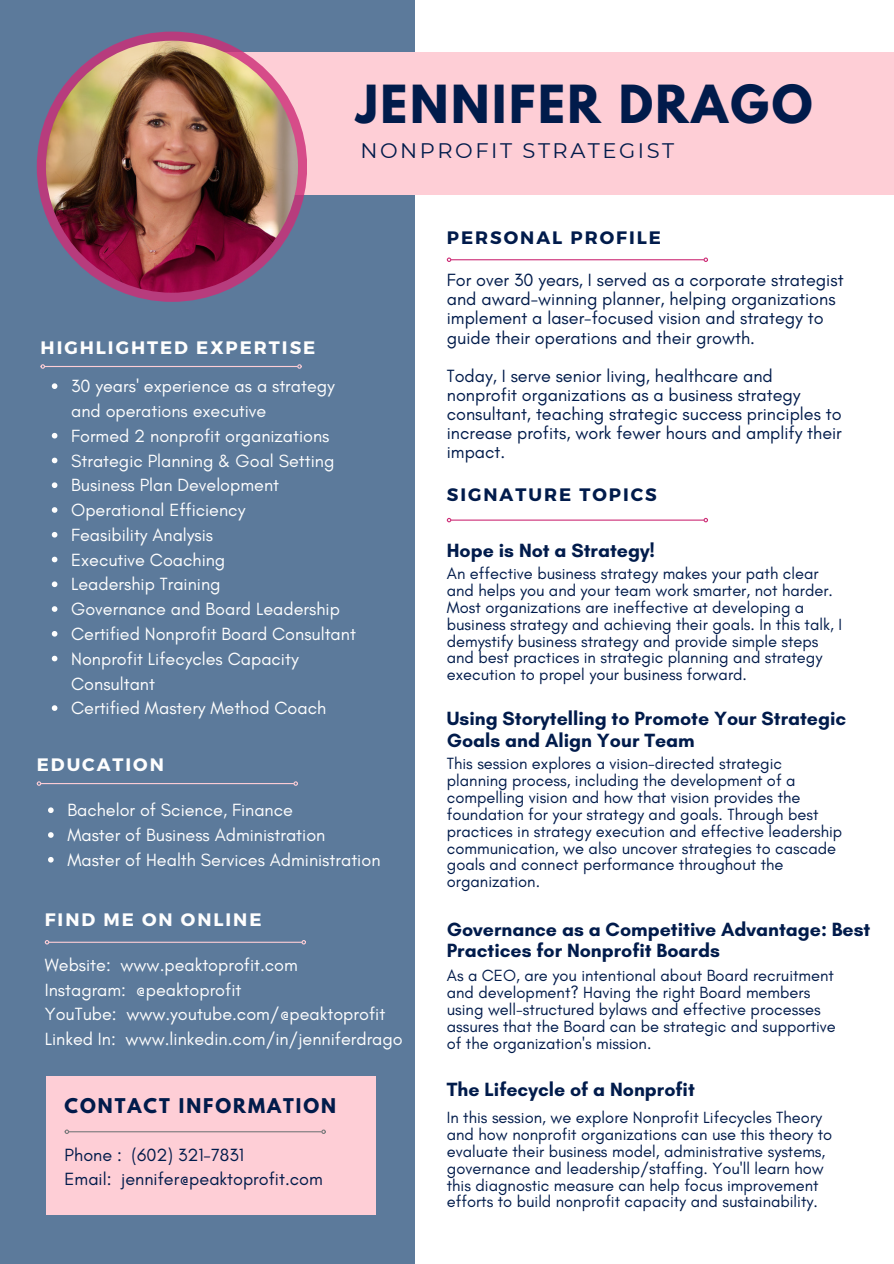
<style>
.page{position:relative;width:894px;height:1264px;background:#fff}
.page>*{position:absolute;margin:0;border:0;box-sizing:border-box;transform-origin:0 0}
.t1{font:700 46.5px "League Spartan";letter-spacing:.055em;color:#011b4b}
.t2{font:21px "Montserrat";letter-spacing:.12em;color:#011b4b}
.t3{font:700 19.5px/21.3px "Glacial Indifference";color:#011b4b}
.t4{font:18px/24.8px "Glacial Indifference";color:#fefefe}
.t5{font:18px/19.2px "Glacial Indifference";color:#011b4b}
.t6{font:700 18px "Montserrat";letter-spacing:.11em;color:#fefefe}
.t7{font:700 18px "Montserrat";letter-spacing:.11em;color:#011b4b}
.t8{font:700 18px "League Spartan";letter-spacing:.11em;color:#011b4b}
.t9{font:16.5px/16.8px "Glacial Indifference";color:#011b4b}
</style>
<div class="page">
<div style="left:0;top:0;width:414px;height:1263px;background:#5c7a9b"></div>
<div style="left:153px;top:53px;width:740px;height:142px;background:#feced6"></div>
<svg style="left:37px;top:32px;width:270px;height:270px;fill:#b73c7d"></svg>
<img style="left:46px;top:41px;width:252px;height:252px;border-radius:50%">
<hr style="left:451px;top:259px;width:252px;height:1px;background:#cd2e77">
<svg style="left:446px;top:257px;width:5px;height:5px"></svg>
<svg style="left:703px;top:257px;width:4px;height:5px"></svg>
<hr style="left:49px;top:941px;width:252px;height:1px;background:#feced6">
<svg style="left:45px;top:940px;width:4px;height:4px"></svg>
<svg style="left:301px;top:940px;width:5px;height:4px"></svg>
<hr style="left:45px;top:366px;width:252px;height:1px;background:#feced6">
<svg style="left:41px;top:364px;width:4px;height:5px"></svg>
<svg style="left:297px;top:364px;width:5px;height:5px"></svg>
<hr style="left:41px;top:783px;width:252px;height:1px;background:#feced6">
<svg style="left:37px;top:781px;width:4px;height:4px"></svg>
<svg style="left:293px;top:781px;width:5px;height:4px"></svg>
<hr style="left:451px;top:519px;width:252px;height:1px;background:#cd2e77">
<svg style="left:446px;top:518px;width:5px;height:4px"></svg>
<svg style="left:703px;top:518px;width:4px;height:4px"></svg>
<div style="left:46px;top:1076px;width:329px;height:138px;background:#feced6"></div>
<hr style="left:69px;top:1131px;width:252px;height:1px;background:#797a7c">
<svg style="left:65px;top:1129px;width:4px;height:4px"></svg>
<svg style="left:321px;top:1129px;width:5px;height:4px"></svg>
<svg style="left:48px;top:807px;width:6px;height:6px"></svg>
<svg style="left:48px;top:832px;width:6px;height:5px"></svg>
<svg style="left:48px;top:857px;width:6px;height:5px"></svg>
<svg style="left:52px;top:383px;width:5px;height:6px"></svg>
<svg style="left:52px;top:433px;width:5px;height:5px"></svg>
<svg style="left:52px;top:457px;width:5px;height:6px"></svg>
<svg style="left:52px;top:482px;width:5px;height:6px"></svg>
<svg style="left:52px;top:507px;width:5px;height:6px"></svg>
<svg style="left:52px;top:532px;width:5px;height:5px"></svg>
<svg style="left:52px;top:556px;width:5px;height:6px"></svg>
<svg style="left:52px;top:581px;width:5px;height:6px"></svg>
<svg style="left:52px;top:606px;width:5px;height:6px"></svg>
<svg style="left:52px;top:631px;width:5px;height:5px"></svg>
<svg style="left:52px;top:655px;width:5px;height:6px"></svg>
<svg style="left:52px;top:705px;width:5px;height:6px"></svg>
<p class="t1" style="left:356px;top:81px;width:457px">JENNIFER DRAGO</p>
<p class="t2" style="left:360px;top:138px;width:315px">NONPROFIT STRATEGIST</p>
<p class="t6" style="left:41px;top:335px;width:276px">HIGHLIGHTED EXPERTISE</p>
<p class="t4" style="left:71px;top:373px;width:265px">30 years' experience as a strategy and operations executive</p>
<p class="t4" style="left:71px;top:423px;width:260px">Formed 2 nonprofit organizations</p>
<p class="t4" style="left:71px;top:448px;width:265px">Strategic Planning &amp; Goal Setting</p>
<p class="t4" style="left:71px;top:472px;width:209px">Business Plan Development</p>
<p class="t4" style="left:71px;top:497px;width:176px">Operational Efficiency</p>
<p class="t4" style="left:71px;top:522px;width:143px">Feasibility Analysis</p>
<p class="t4" style="left:71px;top:547px;width:156px">Executive Coaching</p>
<p class="t4" style="left:71px;top:571px;width:151px">Leadership Training</p>
<p class="t4" style="left:71px;top:596px;width:270px">Governance and Board Leadership</p>
<p class="t4" style="left:71px;top:621px;width:286px">Certified Nonprofit Board Consultant</p>
<p class="t4" style="left:71px;top:646px;width:229px">Nonprofit Lifecycles Capacity<br>Consultant</p>
<p class="t4" style="left:71px;top:695px;width:257px">Certified Mastery Method Coach</p>
<p class="t6" style="left:37px;top:752px;width:129px">EDUCATION</p>
<p class="t4" style="left:67px;top:797px;width:227px">Bachelor of Science, Finance</p>
<p class="t4" style="left:67px;top:822px;width:259px">Master of Business Administration</p>
<p class="t4" style="left:67px;top:847px;width:314px">Master of Health Services Administration</p>
<p class="t6" style="left:45px;top:907px;width:218px">FIND ME ON ONLINE</p>
<p class="t4" style="left:45px;top:952px;width:254px">Website: www.peaktoprofit.com</p>
<p class="t4" style="left:45px;top:976px;width:198px">Instagram: @peaktoprofit</p>
<p class="t4" style="left:45px;top:1001px;width:342px">YouTube: www.youtube.com/@peaktoprofit</p>
<p class="t4" style="left:45px;top:1026px;width:359px">Linked In: www.linkedin.com/in/jenniferdrago</p>
<p class="t8" style="left:65px;top:1096px;width:273px">CONTACT INFORMATION</p>
<p class="t5" style="left:65px;top:1144px;width:181px">Phone : (602) 321-7831</p>
<p class="t5" style="left:65px;top:1169px;width:260px">Email: jennifer@peaktoprofit.com</p>
<p class="t7" style="left:446px;top:225px;width:216px">PERSONAL PROFILE</p>
<p class="t5" style="left:446px;top:270px;width:398px">For over 30 years, I served as a corporate strategist and award-winning planner, helping organizations implement a laser-focused vision and strategy to guide their operations and their growth.</p>
<p class="t5" style="left:446px;top:366px;width:396px">Today, I serve senior living, healthcare and nonprofit organizations as a business strategy consultant, teaching strategic success principles to increase profits, work fewer hours and amplify their impact.</p>
<p class="t7" style="left:446px;top:483px;width:211px">SIGNATURE TOPICS</p>
<p class="t3" style="left:446px;top:539px;width:210px">Hope is Not a Strategy!</p>
<p class="t9" style="left:446px;top:565px;width:396px">An effective business strategy makes your path clear and helps you and your team work smarter, not harder.<br>Most organizations are ineffective at developing a business strategy and achieving their goals. In this talk, I demystify business strategy and provide simple steps and best practices in strategic planning and strategy execution to propel your business forward.</p>
<p class="t3" style="left:446px;top:708px;width:401px">Using Storytelling to Promote Your Strategic<br>Goals and Align Your Team</p>
<p class="t9" style="left:446px;top:755px;width:397px">This session explores a vision-directed strategic planning process, including the development of a compelling vision and how that vision provides the foundation for your strategy and goals. Through best practices in strategy execution and effective leadership communication, we also uncover strategies to cascade goals and connect performance throughout the organization.</p>
<p class="t3" style="left:446px;top:919px;width:425px;line-height:20.2px">Governance as a Competitive Advantage: Best<br>Practices for Nonprofit Boards</p>
<p class="t9" style="left:446px;top:966px;width:390px">As a CEO, are you intentional about Board recruitment and development? Having the right Board members using well-structured bylaws and effective processes assures that the Board can be strategic and supportive of the organization's mission.</p>
<p class="t3" style="left:446px;top:1078px;width:249px">The Lifecycle of a Nonprofit</p>
<p class="t9" style="left:446px;top:1108px;width:387px">In this session, we explore Nonprofit Lifecycles Theory and how nonprofit organizations can use this theory to evaluate their business model, administrative systems, governance and leadership/staffing. You'll learn how this diagnostic measure can help focus improvement efforts to build nonprofit capacity and sustainability.</p>
</div>
